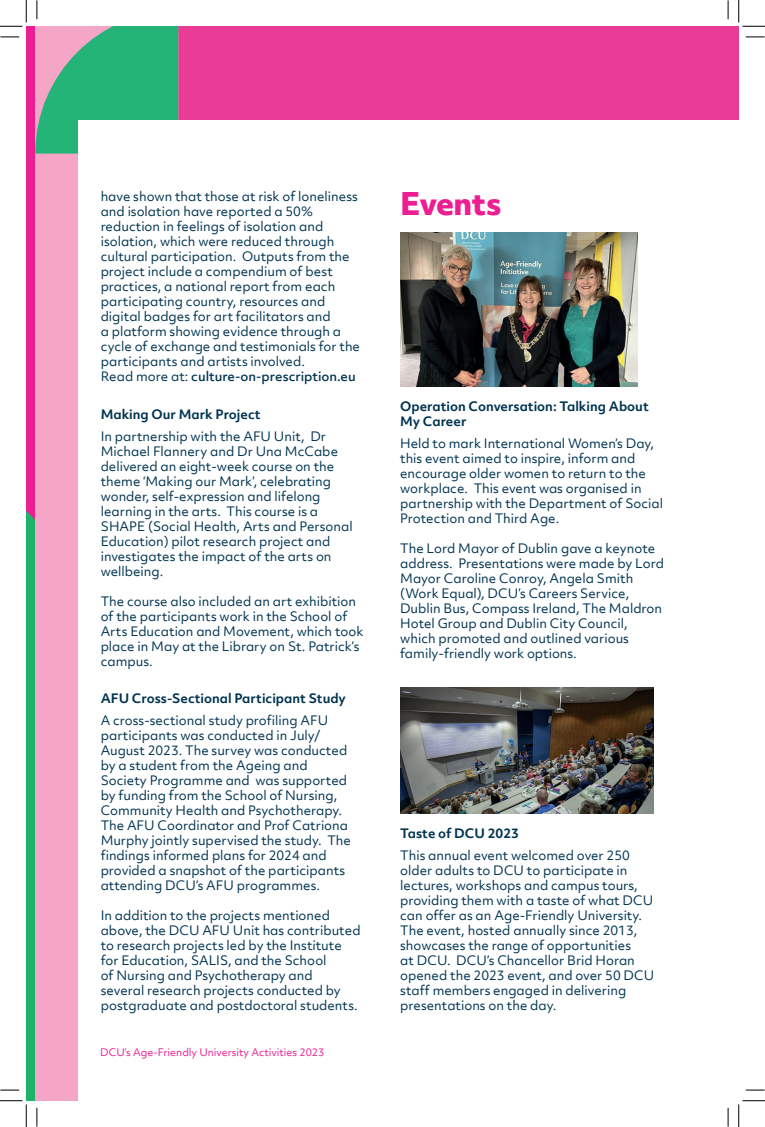
<style>
.page{position:relative;width:765px;height:1127px;background:#fff}
.page>*{position:absolute;margin:0;border:0;box-sizing:border-box;transform-origin:0 0}
.t1{font:800 30px "Objektiv Mk 2";letter-spacing:-.02em;color:#ed1e91}
.t2{font:12.5px/15px "Objektiv Mk 2";color:#013451}
.t3{font:700 12.5px/15px "Objektiv Mk 2";color:#013451}
.t4{font:10px "Objektiv Mk 2";color:#ed1e91}
.s1{font-weight:500}
</style>
<div class="page">
<div style="left:178px;top:26px;width:560px;height:94px;background:#e83c97"></div>
<img style="left:400px;top:232px;width:237px;height:154px">
<img style="left:400px;top:687px;width:254px;height:126px">
<svg style="left:746px;top:36px;width:18px;height:2px"></svg>
<svg style="left:746px;top:1089px;width:18px;height:1px"></svg>
<svg style="left:727px;top:0;width:2px;height:19px"></svg>
<svg style="left:727px;top:1107px;width:2px;height:19px"></svg>
<svg style="left:0;top:0;width:178px;height:1126px"></svg>
<svg style="left:738px;top:0;width:27px;height:27px"></svg>
<svg style="left:738px;top:1100px;width:27px;height:26px"></svg>
<p class="t2" style="left:101px;top:189px;width:261px">have shown that those at risk of loneliness and isolation have reported a 50% reduction in feelings of isolation and isolation, which were reduced through cultural participation. Outputs from the project include a compendium of best practices, a national report from each participating country, resources and digital badges for art facilitators and<br>a platform showing evidence through a cycle of exchange and testimonials for the participants and artists involved.<br>Read more at: <span class="s1">culture-on-prescription.eu</span></p>
<p class="t3" style="left:101px;top:406px;width:161px">Making Our Mark Project</p>
<p class="t2" style="left:101px;top:428px;width:253px">In partnership with the AFU Unit, Dr Michael Flannery and Dr Una McCabe delivered an eight-week course on the theme ‘Making our Mark’, celebrating wonder, self-expression and lifelong learning in the arts. This course is a SHAPE (Social Health, Arts and Personal Education) pilot research project and investigates the impact of the arts on wellbeing.</p>
<p class="t2" style="left:101px;top:593px;width:264px">The course also included an art exhibition of the participants work in the School of Arts Education and Movement, which took place in May at the Library on St. Patrick’s campus.</p>
<p class="t3" style="left:101px;top:690px;width:247px">AFU Cross-Sectional Participant Study</p>
<p class="t2" style="left:101px;top:712px;width:252px">A cross-sectional study profiling AFU participants was conducted in July/ August 2023. The survey was conducted by a student from the Ageing and Society Programme and was supported by funding from the School of Nursing, Community Health and Psychotherapy.<br>The AFU Coordinator and Prof Catriona Murphy jointly supervised the study. The findings informed plans for 2024 and provided a snapshot of the participants attending DCU’s AFU programmes.</p>
<p class="t2" style="left:101px;top:907px;width:261px">In addition to the projects mentioned above, the DCU AFU Unit has contributed to research projects led by the Institute for Education, SALIS, and the School<br>of Nursing and Psychotherapy and<br>several research projects conducted by postgraduate and postdoctoral students.</p>
<p class="t4" style="left:100px;top:1044px;width:226px">DCU’s Age-Friendly University Activities 2023</p>
<h1 class="t1" style="left:400px;top:182px;width:103px">Events</h1>
<p class="t3" style="left:400px;top:398px;width:250px">Operation Conversation: Talking About<br>My Career</p>
<p class="t2" style="left:400px;top:435px;width:264px">Held to mark International Women’s Day, this event aimed to inspire, inform and encourage older women to return to the workplace. This event was organised in partnership with the Department of Social Protection and Third Age.</p>
<p class="t2" style="left:400px;top:540px;width:265px">The Lord Mayor of Dublin gave a keynote address. Presentations were made by Lord Mayor Caroline Conroy, Angela Smith (Work Equal), DCU’s Careers Service, Dublin Bus, Compass Ireland, The Maldron Hotel Group and Dublin City Council, which promoted and outlined various family-friendly work options.</p>
<p class="t3" style="left:400px;top:825px;width:120px">Taste of DCU 2023</p>
<p class="t2" style="left:400px;top:847px;width:256px">This annual event welcomed over 250 older adults to DCU to participate in lectures, workshops and campus tours, providing them with a taste of what DCU can offer as an Age-Friendly University.<br>The event, hosted annually since 2013, showcases the range of opportunities<br>at DCU. DCU’s Chancellor Brid Horan opened the 2023 event, and over 50 DCU staff members engaged in delivering presentations on the day.</p>
</div>
